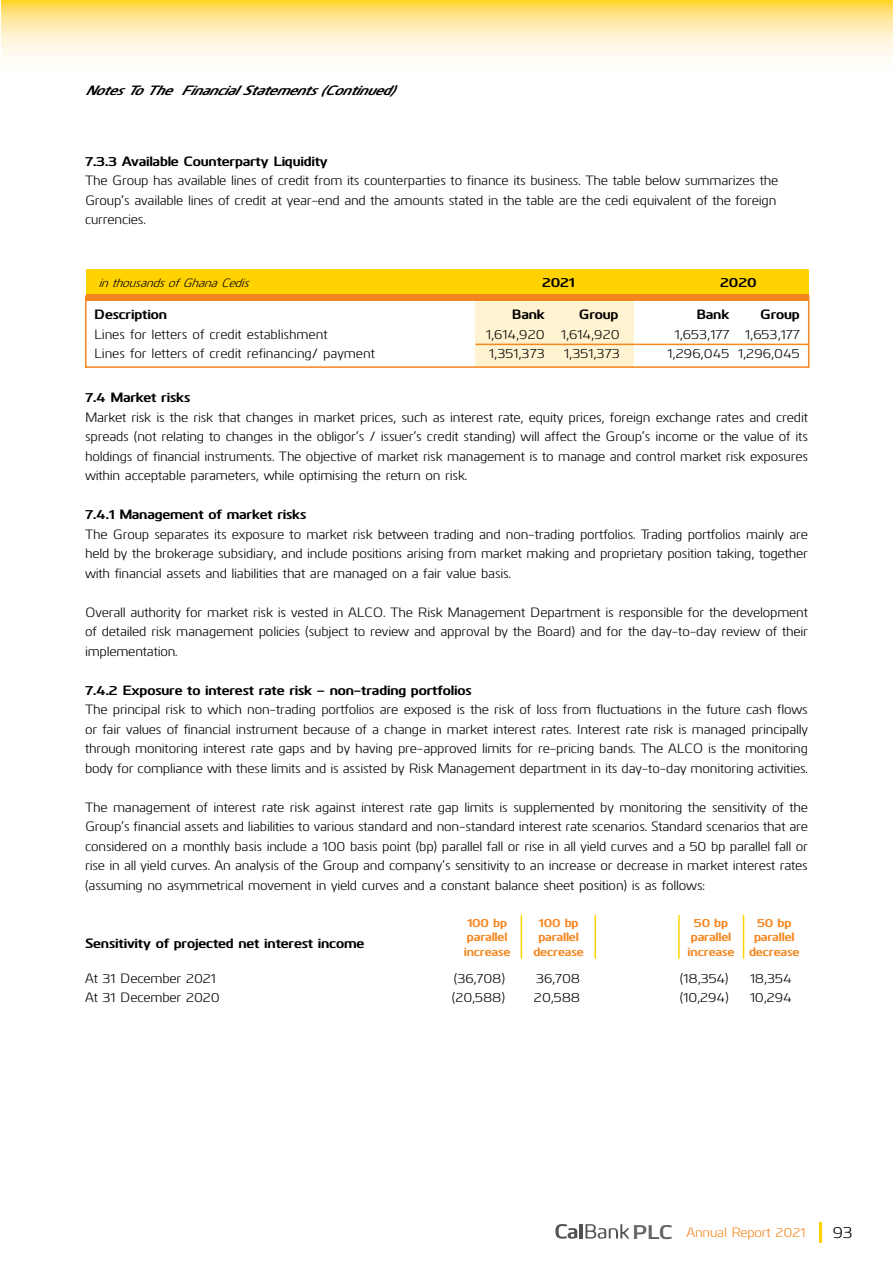
<style>
.page{position:relative;width:893px;height:1263px;background:#fff}
.page>*{position:absolute;margin:0;border:0;box-sizing:border-box;transform-origin:0 0}
.t1{font:16.5px "Kuro";color:#000}
.t2{font:13.5px/19.5px "Kuro";letter-spacing:-.01em;color:#000;text-align:justify}
.t3{font:700 13.5px "Kuro";letter-spacing:-.01em;color:#000}
.t4{font:italic 700 13.5px "Kuro";color:#000}
.t5{font:13.5px "Kuro";letter-spacing:-.01em;color:#f6861f}
.t6{font:700 12px/14.4px "Kuro";letter-spacing:-.01em;color:#f6861f;text-align:center}
.t7{font:italic 12px "Kuro";color:#000}
.s1{font-weight:700;font-size:19.8px;color:#636466}
</style>
<div class="page">
<svg style="left:585px;top:1224px;width:44px;height:15px"></svg>
<svg style="left:555px;top:1224px;width:22px;height:15px"></svg>
<hr style="left:579px;top:1224px;width:3px;height:14px;background:#515254">
<hr style="left:819px;top:1222px;width:3px;height:21px;background:#ffd200">
<svg style="left:2px;top:0;width:891px;height:59px;background:#ffecaf"></svg>
<div style="left:476px;top:300px;width:158px;height:65px;background:#fff3d1"></div>
<div style="left:86px;top:269px;width:723px;height:31px;background:#f5851f"></div>
<div style="left:86px;top:269px;width:723px;height:25px;background:#ffd200"></div>
<div style="left:85px;top:295px;width:724px;height:73px;border:2px solid #f6861f"></div>
<hr style="left:476px;top:344px;width:333px;height:1px;background:#f6861f">
<hr style="left:521px;top:915px;width:1px;height:44px;background:#ffd200">
<hr style="left:594px;top:915px;width:2px;height:44px;background:#ffd200">
<hr style="left:678px;top:915px;width:2px;height:44px;background:#ffd200">
<hr style="left:743px;top:915px;width:1px;height:44px;background:#ffd200">
<p class="t4" style="left:85px;top:80px;width:321px">NotesToTheFinancialStatements(Continued)</p>
<p class="t3" style="left:85px;top:151px;width:244px">7.3.3 Available Counterparty Liquidity</p>
<p class="t2" style="left:85px;top:170px;width:695px;text-align:left">The Group has available lines of credit from its counterparties to finance its business. The table below summarizes the<br>Group’s available lines of credit at year-end and the amounts stated in the table are the cedi equivalent of the foreign currencies.</p>
<p class="t7" style="left:99px;top:274px;width:157px">inthousandsofGhanaCedis</p>
<p class="t3" style="left:542px;top:272px;width:34px">2021</p>
<p class="t3" style="left:720px;top:272px;width:38px">2020</p>
<p class="t3" style="left:94px;top:304px;width:74px">Description</p>
<p class="t3" style="left:512px;top:304px;width:35px">Bank</p>
<p class="t3" style="left:579px;top:304px;width:41px">Group</p>
<p class="t3" style="left:696px;top:304px;width:35px">Bank</p>
<p class="t3" style="left:760px;top:304px;width:41px">Group</p>
<p class="t2" style="left:94px;top:323px;width:235px">Lines for letters of credit establishment</p>
<p class="t2" style="left:486px;top:323px;width:135px">1,614,920 1,614,920</p>
<p class="t2" style="left:675px;top:323px;width:127px">1,653,177 1,653,177</p>
<p class="t2" style="left:94px;top:343px;width:282px">Lines for letters of credit refinancing/ payment</p>
<p class="t2" style="left:489px;top:343px;width:57px">1,351,373</p>
<p class="t2" style="left:564px;top:343px;width:57px">1,351,373</p>
<p class="t2" style="left:668px;top:343px;width:134px">1,296,045 1,296,045</p>
<p class="t3" style="left:85px;top:388px;width:107px">7.4 Market risks</p>
<p class="t2" style="left:85px;top:407px;width:724px">Market risk is the risk that changes in market prices, such as interest rate, equity prices, foreign exchange rates and credit spreads (not relating to changes in the obligor’s / issuer’s credit standing) will affect the Group’s income or the value of its holdings of financial instruments. The objective of market risk management is to manage and control market risk exposures within acceptable parameters, while optimising the return on risk.</p>
<p class="t3" style="left:85px;top:505px;width:223px">7.4.1 Management of market risks</p>
<p class="t2" style="left:85px;top:524px;width:724px">The Group separates its exposure to market risk between trading and non-trading portfolios. Trading portfolios mainly are held by the brokerage subsidiary, and include positions arising from market making and proprietary position taking, together with financial assets and liabilities that are managed on a fair value basis.</p>
<p class="t2" style="left:85px;top:602px;width:724px">Overall authority for market risk is vested in ALCO. The Risk Management Department is responsible for the development of detailed risk management policies (subject to review and approval by the Board) and for the day-to-day review of their implementation.</p>
<p class="t3" style="left:85px;top:680px;width:388px">7.4.2 Exposure to interest rate risk – non-trading portfolios</p>
<p class="t2" style="left:85px;top:699px;width:724px">The principal risk to which non-trading portfolios are exposed is the risk of loss from fluctuations in the future cash flows or fair values of financial instrument because of a change in market interest rates. Interest rate risk is managed principally through monitoring interest rate gaps and by having pre-approved limits for re-pricing bands. The ALCO is the monitoring body for compliance with these limits and is assisted by Risk Management department in its day-to-day monitoring activities.</p>
<p class="t2" style="left:85px;top:797px;width:724px">The management of interest rate risk against interest rate gap limits is supplemented by monitoring the sensitivity of the Group’s financial assets and liabilities to various standard and non-standard interest rate scenarios. Standard scenarios that are considered on a monthly basis include a 100 basis point (bp) parallel fall or rise in all yield curves and a 50 bp parallel fall or rise in all yield curves. An analysis of the Group and company’s sensitivity to an increase or decrease in market interest rates (assuming no asymmetrical movement in yield curves and a constant balance sheet position) is as follows:</p>
<p class="t6" style="left:464px;top:915px;width:48px;text-align:left">100 bp parallel increase</p>
<p class="t6" style="left:533px;top:915px;width:52px">100 bp parallel decrease</p>
<p class="t6" style="left:688px;top:915px;width:48px">50 bp parallel increase</p>
<p class="t6" style="left:749px;top:915px;width:52px">50 bp parallel decrease</p>
<p class="t3" style="left:85px;top:934px;width:281px">Sensitivity of projected net interest income</p>
<p class="t2" style="left:85px;top:968px;width:132px">At 31 December 2021</p>
<p class="t2" style="left:454px;top:968px;width:53px">(36,708)</p>
<p class="t2" style="left:536px;top:968px;width:46px">36,708</p>
<p class="t2" style="left:680px;top:968px;width:50px">(18,354)</p>
<p class="t2" style="left:750px;top:968px;width:43px">18,354</p>
<p class="t2" style="left:85px;top:987px;width:136px">At 31 December 2020</p>
<p class="t2" style="left:452px;top:987px;width:55px">(20,588)</p>
<p class="t2" style="left:534px;top:987px;width:48px">20,588</p>
<p class="t2" style="left:680px;top:987px;width:50px">(10,294)</p>
<p class="t2" style="left:750px;top:987px;width:43px">10,294</p>
<p class="t5" style="left:632px;top:1223px;width:174px"><span class="s1">PLC</span> Annual Report 2021</p>
<p class="t1" style="left:833px;top:1220px;width:22px">93</p>
</div>
